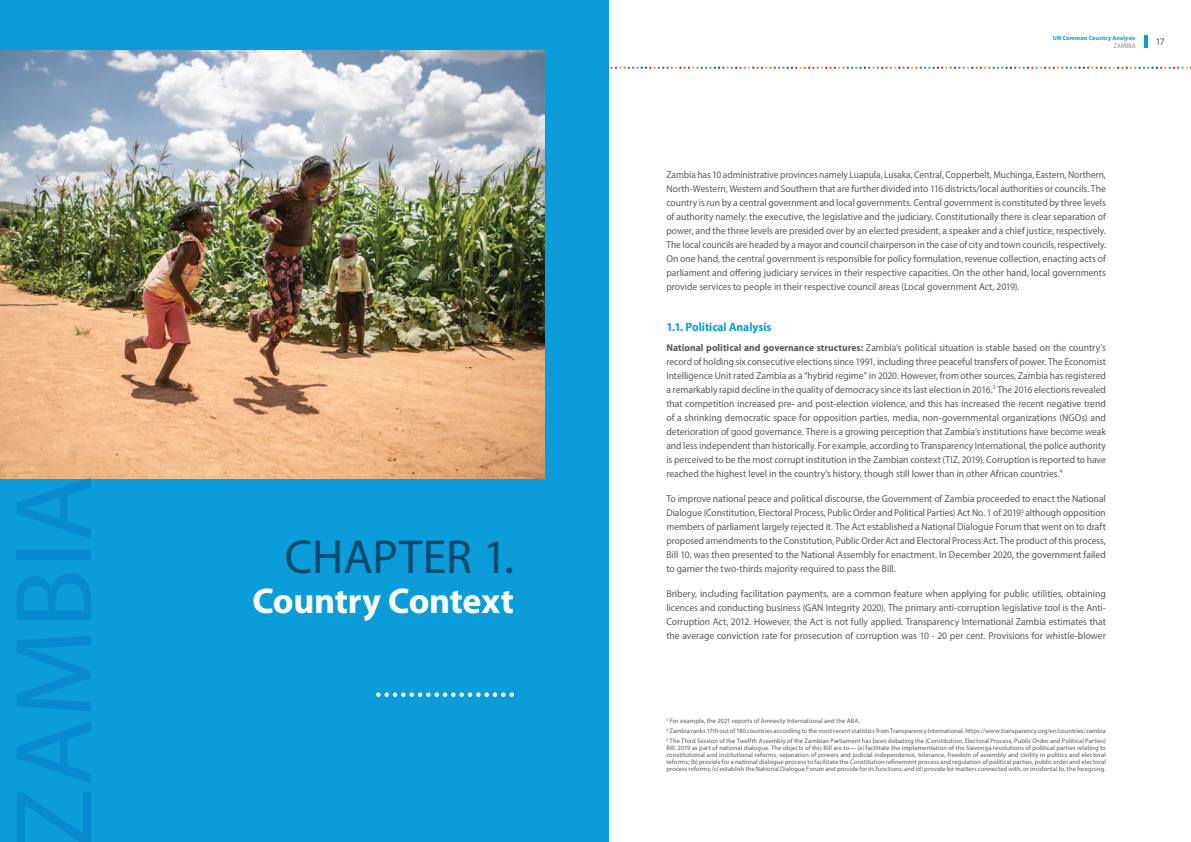
<style>
.page{position:relative;width:1191px;height:842px;background:#fff}
.page>*{position:absolute;margin:0;border:0;box-sizing:border-box;transform-origin:0 0}
.t1{font:48px "Myriad Pro";color:#004a6e}
.t2{font:700 36px "Myriad Pro";letter-spacing:-.01em;color:#fff}
.t3{font:700 12px "Myriad Pro";color:#0a9dd9;scale:.96 1}
.t4{font:10px/14px "Myriad Pro";color:#58595b;text-align:justify;scale:.96 1}
.t5{font:10px/14px "Myriad Pro";color:#58595b;text-align:justify;scale:.94 1}
.t6{font:10px/14px "Myriad Pro";color:#58595b;text-align:justify}
.t7{font:300 condensed 7px "Myriad Pro";letter-spacing:.015em;color:#58595b;scale:1.3 1}
.t8{font:6.5px/7px "Myriad Pro";letter-spacing:.015em;color:#58595b}
.t9{font:700 6px "Myriad Pro";letter-spacing:.02em;color:#0a9dd9}
.s1{font-weight:700}
</style>
<div class="page">
<hr style="left:1144px;top:35px;width:4px;height:13px;background:#0a9dd9">
<svg style="left:608px;top:67px;width:583px;height:2px"></svg>
<div style="left:0;top:0;width:608px;height:842px;background:#0a9dd9"></div>
<img style="left:0;top:50px;width:544px;height:428px">
<svg style="left:376px;top:692px;width:138px;height:5px"></svg>
<h1 class="t1" style="left:285px;top:527px;width:55px">Chapter</h1>
<h1 class="t1" style="left:483px;top:527px;width:33px">1.</h1>
<h2 class="t2" style="left:252px;top:581px;width:263px">Country Context</h2>
<p class="t9" style="left:1053px;top:34px;width:84px">UN Common Country Analysis</p>
<p class="t7" style="left:1113px;top:42px;width:18px">ZAMBIA</p>
<p class="t4" style="left:1155px;top:34px;width:11px">17</p>
<p class="t5" style="left:666px;top:167px;width:469px">Zambia has 10 administrative provinces namely Luapula, Lusaka, Central, Copperbelt, Muchinga, Eastern, Northern, North-Western, Western and Southern that are further divided into 116 districts/local authorities or councils. The country is run by a central government and local governments. Central government is constituted by three levels of authority namely: the executive, the legislative and the judiciary. Constitutionally there is clear separation of power, and the three levels are presided over by an elected president, a speaker and a chief justice, respectively.<br>The local councils are headed by a mayor and council chairperson in the case of city and town councils, respectively.<br>On one hand, the central government is responsible for policy formulation, revenue collection, enacting acts of parliament and offering judiciary services in their respective capacities. On the other hand, local governments provide services to people in their respective council areas (Local government Act, 2019).</p>
<p class="t3" style="left:666px;top:320px;width:111px">1.1. Political Analysis</p>
<p class="t4" style="left:666px;top:340px;width:459px"><span class="s1">National political and governance structures:</span> Zambia’s political situation is stable based on the country’s record of holding six consecutive elections since 1991, including three peaceful transfers of power. The Economist Intelligence Unit rated Zambia as a “hybrid regime” in 2020. However, from other sources, Zambia has registered a remarkably rapid decline in the quality of democracy since its last election in 2016.<sup>3</sup> The 2016 elections revealed that competition increased pre- and post-election violence, and this has increased the recent negative trend of a shrinking democratic space for opposition parties, media, non-governmental organizations (NGOs) and deterioration of good governance. There is a growing perception that Zambia’s institutions have become weak and less independent than historically. For example, according to Transparency International, the police authority is perceived to be the most corrupt institution in the Zambian context (TIZ, 2019). Corruption is reported to have reached the highest level in the country’s history, though still lower than in other African countries.<sup>4</sup></p>
<p class="t4" style="left:666px;top:491px;width:459px">To improve national peace and political discourse, the Government of Zambia proceeded to enact the National Dialogue (Constitution, Electoral Process, Public Order and Political Parties) Act No. 1 of 2019<sup>5</sup> although opposition members of parliament largely rejected it. The Act established a National Dialogue Forum that went on to draft proposed amendments to the Constitution, Public Order Act and Electoral Process Act. The product of this process, Bill 10, was then presented to the National Assembly for enactment. In December 2020, the government failed to garner the two-thirds majority required to pass the Bill.</p>
<p class="t6" style="left:666px;top:587px;width:441px">Bribery, including facilitation payments, are a common feature when applying for public utilities, obtaining licences and conducting business (GAN Integrity 2020). The primary anti-corruption legislative tool is the Anti-Corruption Act, 2012. However, the Act is not fully applied. Transparency International Zambia estimates that the average conviction rate for prosecution of corruption was 10 - 20 per cent. Provisions for whistle-blower</p>
<p class="t8" style="left:666px;top:716px;width:441px;line-height:9.8px"><sup>3</sup> For example, the 2021 reports of Amnesty International and the ABA.<br><sup>4</sup> Zambia ranks 17th out of 180 countries according to the most recent statistics from Transparency International. https://www.transparency.org/en/countries/zambia<br><sup>5</sup> The Third Session of the Twelfth Assembly of the Zambian Parliament has been debating the (Constitution, Electoral Process, Public Order and Political Parties)</p>
<p class="t8" style="left:666px;top:744px;width:441px;text-align:justify">Bill, 2019 as part of national dialogue. The objects of this Bill are to— (a) facilitate the implementation of the Siavonga resolutions of political parties relating to constitutional and institutional reforms, separation of powers and judicial independence, tolerance, freedom of assembly and civility in politics and electoral reforms; (b) provide for a national dialogue process to facilitate the Constitution refinement process and regulation of political parties, public order and electoral process reforms; (c) establish the National Dialogue Forum and provide for its functions; and (d) provide for matters connected with, or incidental to, the foregoing.</p>
</div>
